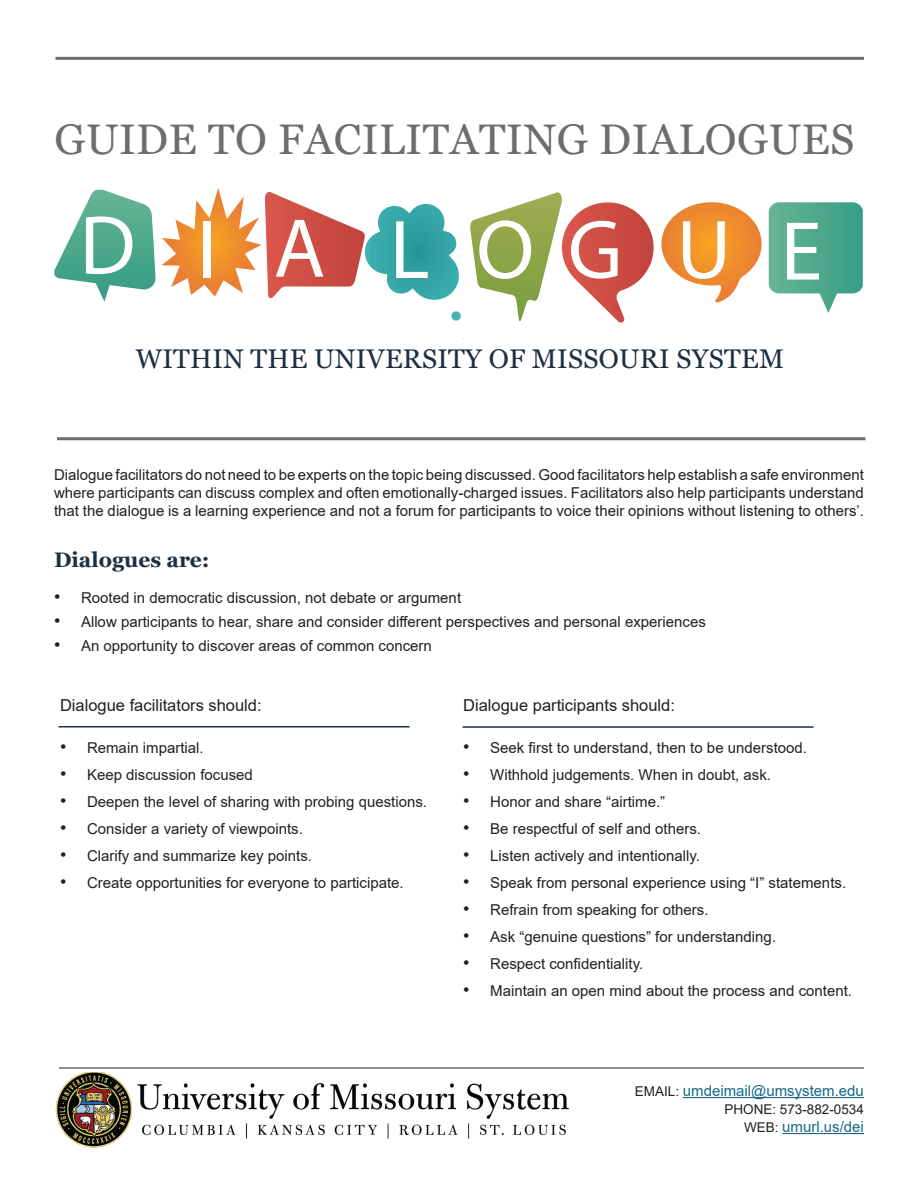
<style>
.page{position:relative;width:918px;height:1188px;background:#fff}
.page>*{position:absolute;margin:0;border:0;box-sizing:border-box;transform-origin:0 0}
.t1{font:84.15px "Myriad Pro";letter-spacing:.615em;color:#fff}
.t2{font:42.75px "Georgia";letter-spacing:.015em;color:#6c6d70}
.t3{font:27px "Georgia";letter-spacing:.01em;color:#1c3044}
.t4{font:700 21px "Georgia";color:#1c3044}
.t5{font:16.5px "Arial";color:#231f20}
.t6{font:15px/18px "Arial";color:#231f20;text-align:justify}
.t7{font:15px "Arial";color:#186887}
.t8{font:13.5px "Arial";color:#231f20}
.s1{font-size:18px}
.s2{font-size:13.5px;color:#231f20}
</style>
<div class="page">
<hr style="left:59px;top:1068px;width:805px;height:1px;background:#231f20">
<img style="left:55px;top:1073px;width:514px;height:74px">
<hr style="left:683px;top:1097px;width:181px;height:1px;background:#186887">
<hr style="left:782px;top:1133px;width:82px;height:1px;background:#186887">
<svg style="left:769px;top:202px;width:94px;height:111px"></svg>
<svg style="left:470px;top:192px;width:292px;height:131px"></svg>
<svg style="left:54px;top:188px;width:410px;height:151px"></svg>
<hr style="left:58px;top:726px;width:352px;height:2px;background:#1c3044">
<hr style="left:463px;top:726px;width:351px;height:2px;background:#1c3044">
<hr style="left:56px;top:57px;width:808px;height:3px;background:#6c6d70">
<hr style="left:57px;top:437px;width:808px;height:3px;background:#6c6d70">
<p class="t2" style="left:54px;top:114px;width:801px">GUIDE TO FACILITATING DIALOGUES</p>
<h1 class="t1" style="left:80px;top:198px;width:744px">DIA LOGUE</h1>
<p class="t3" style="left:136px;top:342px;width:650px">WITHIN THE UNIVERSITY OF MISSOURI SYSTEM</p>
<p class="t6" style="left:54px;top:466px;width:812px">Dialogue facilitators do not need to be experts on the topic being discussed. Good facilitators help establish a safe environment where participants can discuss complex and often emotionally-charged issues. Facilitators also help participants understand that the dialogue is a learning experience and not a forum for participants to voice their opinions without listening to others’.</p>
<p class="t4" style="left:54px;top:546px;width:157px">Dialogues are:</p>
<p class="t6" style="left:54px;top:588px;width:409px"><span class="s1">•</span> Rooted in democratic discussion, not debate or argument</p>
<p class="t6" style="left:54px;top:612px;width:653px"><span class="s1">•</span> Allow participants to hear, share and consider different perspectives and personal experiences</p>
<p class="t6" style="left:54px;top:636px;width:379px"><span class="s1">•</span> An opportunity to discover areas of common concern</p>
<p class="t5" style="left:60px;top:693px;width:203px">Dialogue facilitators should:</p>
<p class="t5" style="left:463px;top:693px;width:213px">Dialogue participants should:</p>
<p class="t6" style="left:60px;top:739px;width:145px"><span class="s1">•</span> Remain impartial.</p>
<p class="t6" style="left:60px;top:766px;width:194px"><span class="s1">•</span> Keep discussion focused</p>
<p class="t6" style="left:60px;top:793px;width:369px"><span class="s1">•</span> Deepen the level of sharing with probing questions.</p>
<p class="t6" style="left:60px;top:820px;width:244px"><span class="s1">•</span> Consider a variety of viewpoints.</p>
<p class="t6" style="left:60px;top:847px;width:254px"><span class="s1">•</span> Clarify and summarize key points.</p>
<p class="t6" style="left:60px;top:874px;width:345px"><span class="s1">•</span> Create opportunities for everyone to participate.</p>
<p class="t6" style="left:463px;top:739px;width:345px"><span class="s1">•</span> Seek first to understand, then to be understood.</p>
<p class="t6" style="left:463px;top:766px;width:309px"><span class="s1">•</span> Withhold judgements. When in doubt, ask.</p>
<p class="t6" style="left:463px;top:793px;width:204px"><span class="s1">•</span> Honor and share “airtime.”</p>
<p class="t6" style="left:463px;top:820px;width:239px"><span class="s1">•</span> Be respectful of self and others.</p>
<p class="t6" style="left:463px;top:847px;width:238px"><span class="s1">•</span> Listen actively and intentionally.</p>
<p class="t6" style="left:463px;top:874px;width:384px"><span class="s1">•</span> Speak from personal experience using “I” statements.</p>
<p class="t6" style="left:463px;top:901px;width:247px"><span class="s1">•</span> Refrain from speaking for others.</p>
<p class="t6" style="left:463px;top:928px;width:314px"><span class="s1">•</span> Ask “genuine questions” for understanding.</p>
<p class="t6" style="left:463px;top:955px;width:182px"><span class="s1">•</span> Respect confidentiality.</p>
<p class="t6" style="left:463px;top:982px;width:390px"><span class="s1">•</span> Maintain an open mind about the process and content.</p>
<p class="t7" style="left:635px;top:1080px;width:231px"><span class="s2">EMAIL:</span> umdeimail@umsystem.edu</p>
<p class="t8" style="left:724px;top:1100px;width:141px">PHONE: 573-882-0534</p>
<p class="t7" style="left:744px;top:1116px;width:121px"><span class="s2">WEB:</span> umurl.us/dei</p>
</div>
